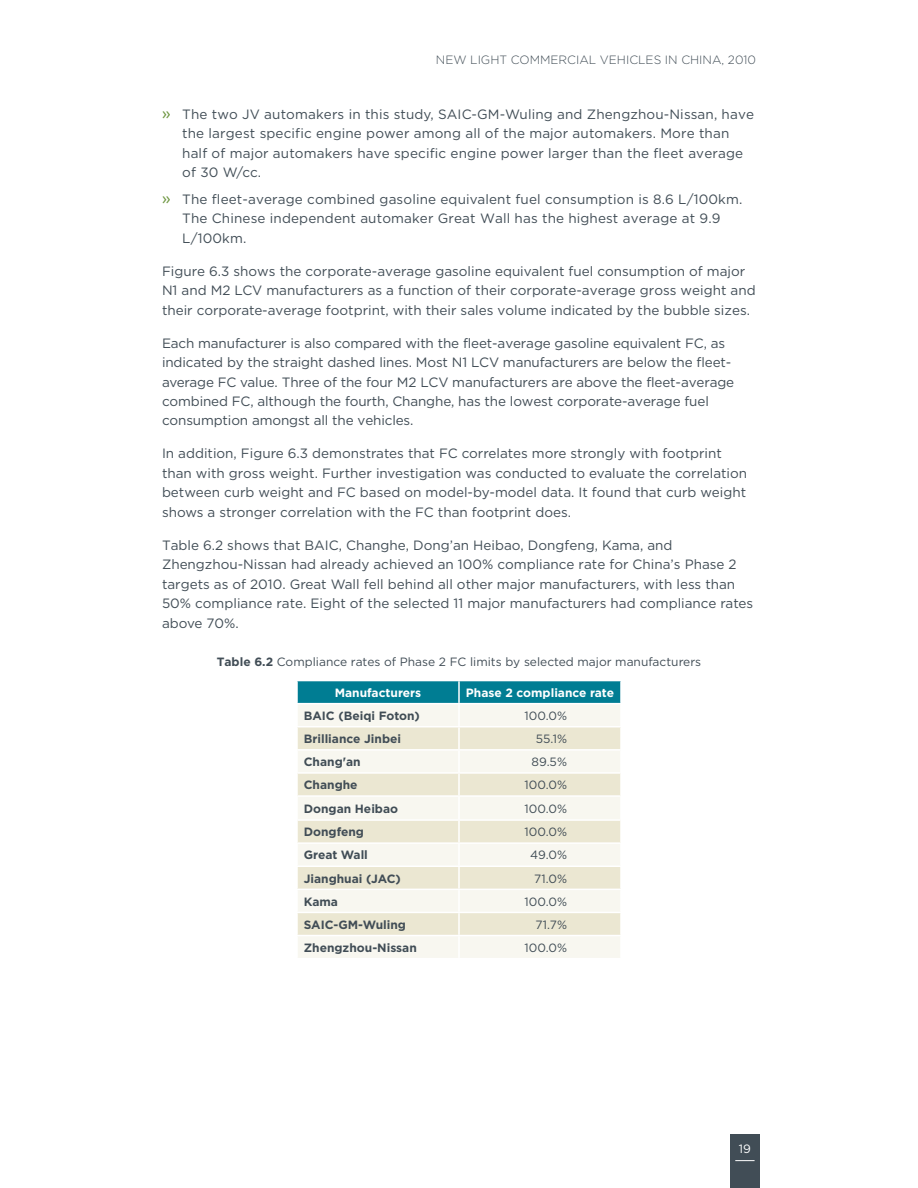
<style>
.page{position:relative;width:918px;height:1188px;background:#fff}
.page>*{position:absolute;margin:0;border:0;box-sizing:border-box;transform-origin:0 0}
.t1{font:13.5px/19.5px "Gotham";color:#414d56}
.t2{font:12px "Gotham";color:#414d56}
.t3{font:700 12px "Gotham";color:#414d56}
.t4{font:300 12px "Gotham";color:#414d56}
.t5{font:700 12px "Gotham";color:#fff}
.t6{font:12px "Gotham";color:#fff}
.s1{font-size:16.5px;color:#6c953e}
.s2{font-weight:700}
</style>
<div class="page">
<div style="left:730px;top:1134px;width:30px;height:54px;background:#414d56"></div>
<svg style="left:735px;top:1160px;width:20px;height:1px"></svg>
<svg style="left:298px;top:681px;width:322px;height:22px;background:#047f94"></svg>
<div style="left:298px;top:705px;width:322px;height:253px;background:#f8f7f0"></div>
<svg style="left:298px;top:727px;width:322px;height:208px;fill:#ebe7d2"></svg>
<hr style="left:458px;top:681px;width:2px;height:22px;background:#fff">
<hr style="left:458px;top:704px;width:2px;height:22px;background:#fff">
<hr style="left:296px;top:726px;width:163px;height:1px;background:#fff">
<hr style="left:459px;top:726px;width:163px;height:1px;background:#fff">
<hr style="left:458px;top:727px;width:2px;height:22px;background:#fff">
<hr style="left:296px;top:749px;width:163px;height:2px;background:#fff">
<hr style="left:459px;top:749px;width:163px;height:2px;background:#fff">
<hr style="left:458px;top:751px;width:2px;height:21px;background:#fff">
<hr style="left:296px;top:772px;width:163px;height:2px;background:#fff">
<hr style="left:459px;top:772px;width:163px;height:2px;background:#fff">
<hr style="left:458px;top:774px;width:2px;height:21px;background:#fff">
<hr style="left:296px;top:795px;width:163px;height:2px;background:#fff">
<hr style="left:459px;top:795px;width:163px;height:2px;background:#fff">
<hr style="left:458px;top:797px;width:2px;height:22px;background:#fff">
<hr style="left:296px;top:819px;width:163px;height:2px;background:#fff">
<hr style="left:459px;top:819px;width:163px;height:2px;background:#fff">
<hr style="left:458px;top:821px;width:2px;height:21px;background:#fff">
<hr style="left:296px;top:842px;width:163px;height:2px;background:#fff">
<hr style="left:459px;top:842px;width:163px;height:2px;background:#fff">
<hr style="left:458px;top:844px;width:2px;height:21px;background:#fff">
<hr style="left:296px;top:865px;width:163px;height:2px;background:#fff">
<hr style="left:459px;top:865px;width:163px;height:2px;background:#fff">
<hr style="left:458px;top:867px;width:2px;height:22px;background:#fff">
<hr style="left:296px;top:889px;width:163px;height:1px;background:#fff">
<hr style="left:459px;top:889px;width:163px;height:1px;background:#fff">
<hr style="left:458px;top:890px;width:2px;height:22px;background:#fff">
<hr style="left:296px;top:912px;width:163px;height:1px;background:#fff">
<hr style="left:459px;top:912px;width:163px;height:1px;background:#fff">
<hr style="left:458px;top:913px;width:2px;height:22px;background:#fff">
<hr style="left:296px;top:935px;width:163px;height:1px;background:#fff">
<hr style="left:459px;top:935px;width:163px;height:1px;background:#fff">
<hr style="left:458px;top:936px;width:2px;height:22px;background:#fff">
<p class="t4" style="left:436px;top:52px;width:322px">NEW LIGHT COMMERCIAL VEHICLES IN CHINA, 2010</p>
<p class="t1" style="left:182px;top:104px;width:573px;text-indent:-20px"><span class="s1">»</span> The two JV automakers in this study, SAIC-GM-Wuling and Zhengzhou-Nissan, have the largest specific engine power among all of the major automakers. More than half of major automakers have specific engine power larger than the fleet average of 30 W/cc.</p>
<p class="t1" style="left:182px;top:189px;width:562px;text-indent:-20px"><span class="s1">»</span> The fleet-average combined gasoline equivalent fuel consumption is 8.6 L/100km.<br>The Chinese independent automaker Great Wall has the highest average at 9.9<br>L/100km.</p>
<p class="t1" style="left:162px;top:261px;width:595px">Figure 6.3 shows the corporate-average gasoline equivalent fuel consumption of major<br>N1 and M2 LCV manufacturers as a function of their corporate-average gross weight and their corporate-average footprint, with their sales volume indicated by the bubble sizes.</p>
<p class="t1" style="left:162px;top:333px;width:574px">Each manufacturer is also compared with the fleet-average gasoline equivalent FC, as indicated by the straight dashed lines. Most N1 LCV manufacturers are below the fleet&shy;average FC value. Three of the four M2 LCV manufacturers are above the fleet-average combined FC, although the fourth, Changhe, has the lowest corporate-average fuel consumption amongst all the vehicles.</p>
<p class="t1" style="left:162px;top:444px;width:587px">In addition, Figure 6.3 demonstrates that FC correlates more strongly with footprint than with gross weight. Further investigation was conducted to evaluate the correlation between curb weight and FC based on model-by-model data. It found that curb weight shows a stronger correlation with the FC than footprint does.</p>
<p class="t1" style="left:162px;top:535px;width:593px">Table 6.2 shows that BAIC, Changhe, Dong’an Heibao, Dongfeng, Kama, and Zhengzhou-Nissan had already achieved an 100% compliance rate for China’s Phase 2 targets as of 2010. Great Wall fell behind all other major manufacturers, with less than 50% compliance rate. Eight of the selected 11 major manufacturers had compliance rates above 70%.</p>
<p class="t2" style="left:217px;top:654px;width:486px"><span class="s2">Table 6.2</span> Compliance rates of Phase 2 FC limits by selected major manufacturers</p>
<p class="t5" style="left:335px;top:685px;width:88px">Manufacturers</p>
<p class="t5" style="left:466px;top:685px;width:150px">Phase 2 compliance rate</p>
<p class="t3" style="left:304px;top:708px;width:118px">BAIC (Beiqi Foton)</p>
<p class="t2" style="left:525px;top:708px;width:44px">100.0%</p>
<p class="t3" style="left:304px;top:731px;width:99px">Brilliance Jinbei</p>
<p class="t2" style="left:536px;top:731px;width:33px">55.1%</p>
<p class="t3" style="left:304px;top:754px;width:59px">Chang'an</p>
<p class="t2" style="left:532px;top:754px;width:37px">89.5%</p>
<p class="t3" style="left:304px;top:777px;width:55px">Changhe</p>
<p class="t2" style="left:525px;top:777px;width:44px">100.0%</p>
<p class="t3" style="left:304px;top:801px;width:96px">Dongan Heibao</p>
<p class="t2" style="left:525px;top:801px;width:44px">100.0%</p>
<p class="t3" style="left:304px;top:824px;width:62px">Dongfeng</p>
<p class="t2" style="left:525px;top:824px;width:44px">100.0%</p>
<p class="t3" style="left:304px;top:847px;width:66px">Great Wall</p>
<p class="t2" style="left:530px;top:848px;width:38px">49.0%</p>
<p class="t3" style="left:304px;top:870px;width:99px">Jianghuai (JAC)</p>
<p class="t2" style="left:534px;top:871px;width:34px">71.0%</p>
<p class="t3" style="left:304px;top:893px;width:36px">Kama</p>
<p class="t2" style="left:525px;top:894px;width:44px">100.0%</p>
<p class="t3" style="left:304px;top:917px;width:104px">SAIC-GM-Wuling</p>
<p class="t2" style="left:536px;top:917px;width:33px">71.7%</p>
<p class="t3" style="left:304px;top:940px;width:115px">Zhengzhou-Nissan</p>
<p class="t2" style="left:525px;top:940px;width:44px">100.0%</p>
<p class="t6" style="left:739px;top:1141px;width:14px">19</p>
</div>
